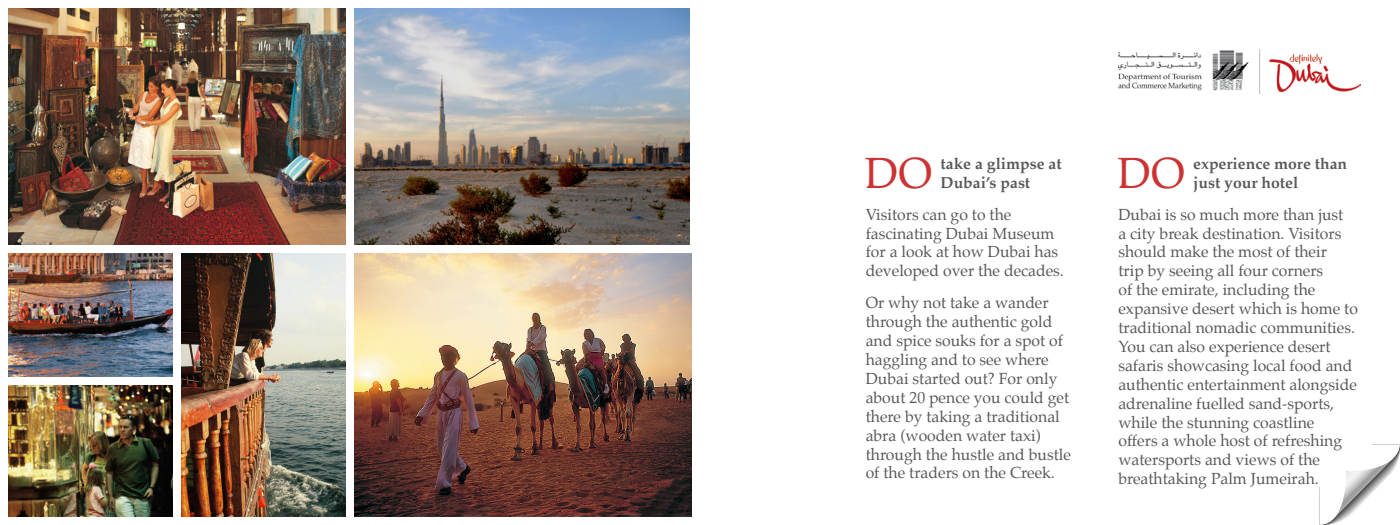
<style>
.page{position:relative;width:1400px;height:525px;background:#fff}
.page>*{position:absolute;margin:0;border:0;box-sizing:border-box;transform-origin:0 0}
.t1{font:42.88px "Palatino";color:#c33}
.t2{font:15.75px/18.9px "Palatino";color:#595959}
.t3{font:700 15.75px/18.9px "Palatino";color:#595959}
</style>
<div class="page">
<svg style="left:1319px;top:444px;width:81px;height:81px"></svg>
<img style="left:9px;top:254px;width:164px;height:122px">
<img style="left:182px;top:254px;width:164px;height:262px">
<img style="left:9px;top:385px;width:164px;height:131px">
<img style="left:354px;top:254px;width:337px;height:262px">
<img style="left:9px;top:9px;width:337px;height:236px">
<img style="left:354px;top:9px;width:336px;height:236px">
<img style="left:1118px;top:49px;width:243px;height:45px">
<h1 class="t1" style="left:865px;top:137px;width:68px">DO</h1>
<p class="t3" style="left:941px;top:154px;width:123px">take a glimpse at<br>Dubai’s past</p>
<p class="t2" style="left:866px;top:205px;width:200px">Visitors can go to the fascinating Dubai Museum for a look at how Dubai has developed over the decades.</p>
<p class="t2" style="left:866px;top:293px;width:207px">Or why not take a wander through the authentic gold and spice souks for a spot of haggling and to see where<br>Dubai started out? For only about 20 pence you could get there by taking a traditional abra (wooden water taxi) through the hustle and bustle of the traders on the Creek.</p>
<h1 class="t1" style="left:1118px;top:137px;width:68px">DO</h1>
<p class="t3" style="left:1193px;top:154px;width:155px">experience more than just your hotel</p>
<p class="t2" style="left:1118px;top:205px;width:241px">Dubai is so much more than just<br>a city break destination. Visitors should make the most of their<br>trip by seeing all four corners<br>of the emirate, including the expansive desert which is home to traditional nomadic communities.<br>You can also experience desert safaris showcasing local food and authentic entertainment alongside adrenaline fuelled sand-sports, while the stunning coastline<br>offers a whole host of refreshing watersports and views of the breathtaking Palm Jumeirah.</p>
</div>
